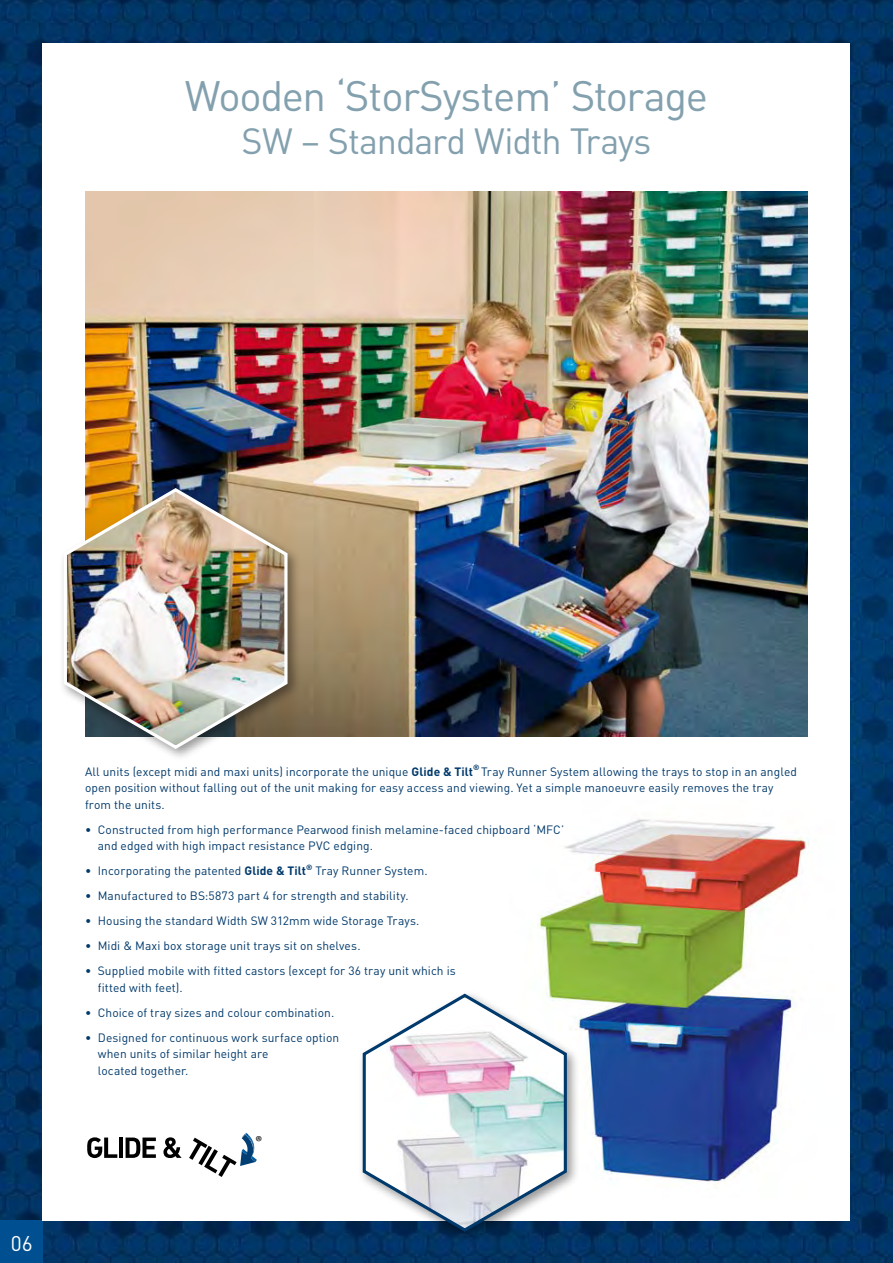
<style>
.page{position:relative;width:893px;height:1263px;background:#fff}
.page>*{position:absolute;margin:0;border:0;box-sizing:border-box;transform-origin:0 0}
.t1{font:42px "DIN";letter-spacing:-.025em;color:#83a0ae}
.t2{font:36px "DIN";letter-spacing:-.03em;color:#83a0ae}
.t3{font:21px "DIN";color:#fff}
.t4{font:16.2px "Myriad Pro";color:#000}
.t5{font:12px/16.5px "DIN";letter-spacing:.005em;color:#00396b}
.s1{font-weight:700}
</style>
<div class="page">
<img style="left:0;top:0;width:893px;height:1263px">
<div style="left:0;top:1220px;width:43px;height:43px;background:#005091"></div>
<div style="left:43px;top:43px;width:807px;height:1177px;background:#fff"></div>
<img style="left:538px;top:819px;width:272px;height:366px">
<svg style="left:87px;top:1137px;width:30px;height:21px"></svg>
<hr style="left:119px;top:1137px;width:4px;height:21px;background:#000">
<svg style="left:126px;top:1137px;width:30px;height:21px"></svg>
<svg style="left:163px;top:1137px;width:19px;height:21px"></svg>
<svg style="left:189px;top:1132px;width:68px;height:45px"></svg>
<img style="left:85px;top:191px;width:723px;height:546px">
<div style="left:59px;top:484px;width:242px;height:277px;background:#000;opacity:.4"></div>
<img style="left:61px;top:486px;width:228px;height:265px">
<div style="left:358px;top:989px;width:222px;height:255px;background:#000;opacity:.4"></div>
<svg style="left:360px;top:992px;width:208px;height:241px"></svg>
<h1 class="t1" style="left:185px;top:69px;width:525px">Wooden ‘StorSystem’ Storage</h1>
<h2 class="t2" style="left:242px;top:118px;width:411px">SW – Standard Width Trays</h2>
<h3 class="t3" style="left:11px;top:1230px;width:23px">06</h3>
<p class="t5" style="left:85px;top:763px;width:713px">All units (except midi and maxi units) incorporate the unique <span class="s1">Glide &amp; Tilt</span><sup>®</sup> Tray Runner System allowing the trays to stop in an angled open position without falling out of the unit making for easy access and viewing. Yet a simple manoeuvre easily removes the tray from the units.</p>
<p class="t5" style="left:98px;top:821px;width:468px;text-indent:-13px">• Constructed from high performance Pearwood finish melamine-faced chipboard ‘MFC’ and edged with high impact resistance PVC edging.</p>
<p class="t5" style="left:85px;top:862px;width:344px">• Incorporating the patented <span class="s1">Glide &amp; Tilt</span><sup>®</sup> Tray Runner System.</p>
<p class="t5" style="left:85px;top:887px;width:325px">• Manufactured to BS:5873 part 4 for strength and stability.</p>
<p class="t5" style="left:85px;top:912px;width:336px">• Housing the standard Width SW 312mm wide Storage Trays.</p>
<p class="t5" style="left:85px;top:937px;width:277px">• Midi &amp; Maxi box storage unit trays sit on shelves.</p>
<p class="t5" style="left:98px;top:962px;width:359px;text-indent:-13px">• Supplied mobile with fitted castors (except for 36 tray unit which is fitted with feet).</p>
<p class="t5" style="left:85px;top:1004px;width:251px">• Choice of tray sizes and colour combination.</p>
<p class="t5" style="left:98px;top:1029px;width:243px;text-indent:-13px">• Designed for continuous work surface option when units of similar height are<br>located together.</p>
<h3 class="t4" style="left:255px;top:1132px;width:8px">®</h3>
</div>
